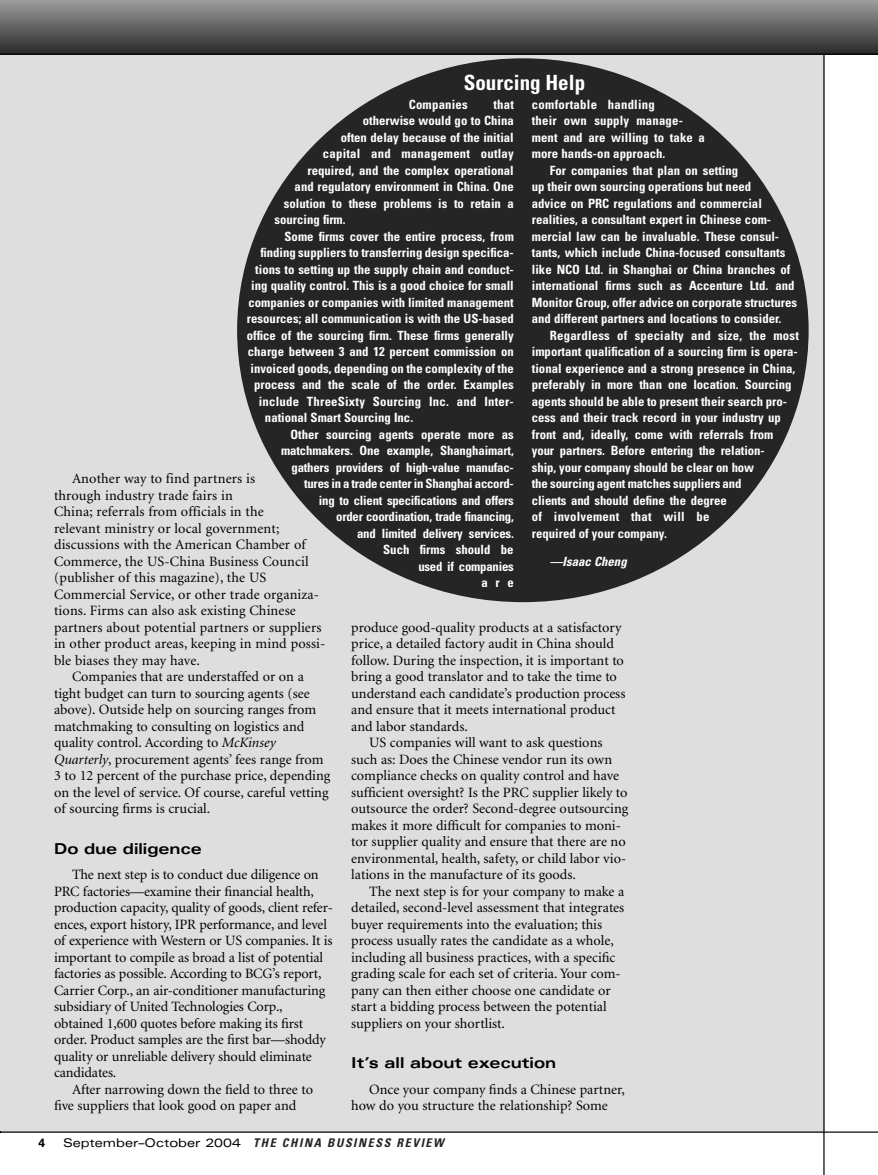
<style>
.page{position:relative;width:878px;height:1175px;background:#fff}
.page>*{position:absolute;margin:0;border:0;box-sizing:border-box;transform-origin:0 0}
.t1{font:700 condensed 21px "Univers";color:#fff}
.t2{font:700 expanded 15px "Univers";color:#000}
.t3{font:14.25px/16.5px "Minion";color:#000}
.t4{font:700 condensed 12.75px/16.5px "Univers";color:#fff}
.t5{font:700 condensed 12.75px "Univers";letter-spacing:-.02em;color:#fff}
.t6{font:700 condensed 12.75px "Univers";letter-spacing:.02em;color:#fff}
.t7{font:italic 700 condensed 12.75px "Univers";color:#fff}
.t8{font:italic 700 condensed 12px "Univers";letter-spacing:.135em;color:#252525}
.t9{font:700 12px "Univers";color:#000}
.s1{font-style:italic}
.s2{font-weight:400;font-style:normal;font-stretch:expanded;color:#000}
</style>
<div class="page">
<div style="left:0;top:46px;width:824px;height:1086px;background:#dedede"></div>
<hr style="left:823px;top:0;width:1px;height:1174px;background:#000">
<div style="left:237px;top:58px;width:571px;height:544px;background:#252525;border-radius:50%"></div>
<hr style="left:0;top:1131px;width:878px;height:1px;background:#000">
<div style="left:0;top:0;width:878px;height:54px;background:linear-gradient(to bottom,#9c9c9c,#2c2c2c)"></div>
<hr style="left:0;top:53px;width:878px;height:2px;background:#000">
<h1 class="t1" style="left:464px;top:75px;width:123px">Sourcing Help</h1>
<p class="t6" style="left:408px;top:99px;width:61px">Companies</p>
<p class="t4" style="left:493px;top:97px;width:22px">that</p>
<p class="t4" style="left:363px;top:113px;width:152px">otherwise would go to China</p>
<p class="t4" style="left:341px;top:130px;width:174px">often delay because of the initial</p>
<p class="t6" style="left:323px;top:149px;width:192px">capital and management outlay</p>
<p class="t4" style="left:307px;top:163px;width:208px">required, and the complex operational</p>
<p class="t4" style="left:294px;top:179px;width:221px">and regulatory environment in China. One</p>
<p class="t4" style="left:284px;top:196px;width:231px">solution to these problems is to retain a</p>
<p class="t4" style="left:274px;top:212px;width:73px">sourcing firm.</p>
<p class="t4" style="left:284px;top:229px;width:231px">Some firms cover the entire process, from</p>
<p class="t4" style="left:260px;top:245px;width:255px">finding suppliers to transferring design specifica-</p>
<p class="t4" style="left:255px;top:262px;width:260px">tions to setting up the supply chain and conduct-</p>
<p class="t4" style="left:251px;top:278px;width:264px">ing quality control. This is a good choice for small</p>
<p class="t4" style="left:248px;top:295px;width:267px">companies or companies with limited management</p>
<p class="t4" style="left:247px;top:311px;width:268px">resources; all communication is with the US-based</p>
<p class="t4" style="left:247px;top:328px;width:268px">office of the sourcing firm. These firms generally</p>
<p class="t4" style="left:248px;top:344px;width:267px">charge between 3 and 12 percent commission on</p>
<p class="t4" style="left:250px;top:361px;width:265px">invoiced goods, depending on the complexity of the</p>
<p class="t4" style="left:254px;top:377px;width:261px">process and the scale of the order. Examples</p>
<p class="t6" style="left:259px;top:396px;width:257px">include ThreeSixty Sourcing Inc. and Inter-</p>
<p class="t4" style="left:265px;top:410px;width:150px">national Smart Sourcing Inc.</p>
<p class="t4" style="left:290px;top:427px;width:225px">Other sourcing agents operate more as</p>
<p class="t4" style="left:281px;top:443px;width:234px">matchmakers. One example, Shanghaimart,</p>
<p class="t4" style="left:291px;top:460px;width:224px">gathers providers of high-value manufac-</p>
<p class="t5" style="left:304px;top:479px;width:211px">tures in a trade center in Shanghai accord-</p>
<p class="t5" style="left:319px;top:495px;width:196px">ing to client specifications and offers</p>
<p class="t5" style="left:336px;top:512px;width:179px">order coordination, trade financing,</p>
<p class="t5" style="left:357px;top:528px;width:158px">and limited delivery services.</p>
<p class="t4" style="left:383px;top:542px;width:132px">Such firms should be</p>
<p class="t4" style="left:418px;top:559px;width:97px">used if companies</p>
<p class="t4" style="left:481px;top:575px;width:34px">are</p>
<p class="t4" style="left:532px;top:97px;width:174px">comfortable handling<br>their own supply manage&shy;ment and are willing to take a more hands-on approach.</p>
<p class="t4" style="left:532px;top:163px;width:267px;text-indent:18px">For companies that plan on setting<br>up their own sourcing operations but need<br>advice on PRC regulations and commercial realities, a consultant expert in Chinese com&shy;mercial law can be invaluable. These consul&shy;tants, which include China-focused consultants like NCO Ltd. in Shanghai or China branches of international firms such as Accenture Ltd. and Monitor Group, offer advice on corporate structures and different partners and locations to consider.</p>
<p class="t4" style="left:532px;top:328px;width:268px;text-indent:18px">Regardless of specialty and size, the most important qualification of a sourcing firm is opera&shy;tional experience and a strong presence in China, preferably in more than one location. Sourcing agents should be able to present their search pro&shy;cess and their track record in your industry up front and, ideally, come with referrals from<br>your partners. Before entering the relation-<br>ship, your company should be clear on how<br>the sourcing agent matches suppliers and<br>clients and should define the degree<br>of involvement that will be<br>required of your company.</p>
<p class="t7" style="left:550px;top:557px;width:78px">—Isaac Cheng</p>
<p class="t3" style="left:72px;top:471px;width:184px">Another way to find partners is</p>
<p class="t3" style="left:54px;top:488px;width:180px">through industry trade fairs in</p>
<p class="t3" style="left:54px;top:504px;width:211px">China; referrals from officials in the</p>
<p class="t3" style="left:54px;top:521px;width:227px">relevant ministry or local government;</p>
<p class="t3" style="left:54px;top:537px;width:253px">discussions with the American Chamber of</p>
<p class="t3" style="left:54px;top:554px;width:256px">Commerce, the US-China Business Council</p>
<p class="t3" style="left:54px;top:570px;width:214px">(publisher of this magazine), the US</p>
<p class="t3" style="left:54px;top:587px;width:266px">Commercial Service, or other trade organiza-</p>
<p class="t3" style="left:54px;top:603px;width:243px">tions. Firms can also ask existing Chinese</p>
<p class="t3" style="left:54px;top:620px;width:269px">partners about potential partners or suppliers</p>
<p class="t3" style="left:54px;top:636px;width:273px">in other product areas, keeping in mind possi-</p>
<p class="t3" style="left:54px;top:653px;width:147px">ble biases they may have.</p>
<p class="t3" style="left:72px;top:669px;width:233px">Companies that are understaffed or on a</p>
<p class="t3" style="left:54px;top:686px;width:257px">tight budget can turn to sourcing agents (see</p>
<p class="t3" style="left:54px;top:702px;width:264px">above). Outside help on sourcing ranges from</p>
<p class="t3" style="left:54px;top:719px;width:252px">matchmaking to consulting on logistics and</p>
<p class="t3" style="left:54px;top:735px;width:223px">quality control. According to <span class="s1">McKinsey</span></p>
<p class="t3" style="left:54px;top:752px;width:271px"><span class="s1">Quarterly</span>, procurement agents’ fees range from</p>
<p class="t3" style="left:54px;top:768px;width:278px">3 to 12 percent of the purchase price, depending</p>
<p class="t3" style="left:54px;top:785px;width:276px">on the level of service. Of course, careful vetting</p>
<p class="t3" style="left:54px;top:801px;width:158px">of sourcing firms is crucial.</p>
<p class="t2" style="left:54px;top:843px;width:149px">Do due diligence</p>
<p class="t3" style="left:54px;top:867px;width:280px;text-indent:18px">The next step is to conduct due diligence on PRC factories—examine their financial health, production capacity, quality of goods, client refer&shy;ences, export history, IPR performance, and level of experience with Western or US companies. It is important to compile as broad a list of potential factories as possible. According to BCG’s report, Carrier Corp., an air-conditioner manufacturing subsidiary of United Technologies Corp., obtained 1,600 quotes before making its first order. Product samples are the first bar—shoddy quality or unreliable delivery should eliminate candidates.</p>
<p class="t3" style="left:54px;top:1082px;width:260px;text-indent:18px">After narrowing down the field to three to five suppliers that look good on paper and</p>
<p class="t3" style="left:351px;top:620px;width:272px">produce good-quality products at a satisfactory</p>
<p class="t3" style="left:351px;top:636px;width:264px">price, a detailed factory audit in China should</p>
<p class="t3" style="left:351px;top:653px;width:274px">follow. During the inspection, it is important to</p>
<p class="t3" style="left:351px;top:669px;width:267px">bring a good translator and to take the time to</p>
<p class="t3" style="left:351px;top:686px;width:276px">understand each candidate’s production process</p>
<p class="t3" style="left:351px;top:702px;width:266px">and ensure that it meets international product</p>
<p class="t3" style="left:351px;top:719px;width:118px">and labor standards.</p>
<p class="t3" style="left:369px;top:735px;width:235px">US companies will want to ask questions</p>
<p class="t3" style="left:351px;top:752px;width:262px">such as: Does the Chinese vendor run its own</p>
<p class="t3" style="left:351px;top:768px;width:269px">compliance checks on quality control and have</p>
<p class="t3" style="left:351px;top:785px;width:278px">sufficient oversight? Is the PRC supplier likely to</p>
<p class="t3" style="left:351px;top:801px;width:278px">outsource the order? Second-degree outsourcing</p>
<p class="t3" style="left:351px;top:818px;width:271px">makes it more difficult for companies to moni-</p>
<p class="t3" style="left:351px;top:834px;width:276px">tor supplier quality and ensure that there are no</p>
<p class="t3" style="left:351px;top:851px;width:276px">environmental, health, safety, or child labor vio-</p>
<p class="t3" style="left:351px;top:867px;width:226px">lations in the manufacture of its goods.</p>
<p class="t3" style="left:369px;top:884px;width:257px">The next step is for your company to make a</p>
<p class="t3" style="left:351px;top:900px;width:274px">detailed, second-level assessment that integrates</p>
<p class="t3" style="left:351px;top:917px;width:252px">buyer requirements into the evaluation; this</p>
<p class="t3" style="left:351px;top:933px;width:264px">process usually rates the candidate as a whole,</p>
<p class="t3" style="left:351px;top:950px;width:266px">including all business practices, with a specific</p>
<p class="t3" style="left:351px;top:966px;width:271px">grading scale for each set of criteria. Your com-</p>
<p class="t3" style="left:351px;top:983px;width:261px">pany can then either choose one candidate or</p>
<p class="t3" style="left:351px;top:999px;width:257px">start a bidding process between the potential</p>
<p class="t3" style="left:351px;top:1016px;width:155px">suppliers on your shortlist.</p>
<p class="t2" style="left:351px;top:1057px;width:206px">It’s all about execution</p>
<p class="t3" style="left:351px;top:1082px;width:275px;text-indent:18px">Once your company finds a Chinese partner, how do you structure the relationship? Some</p>
<p class="t9" style="left:38px;top:1138px;width:8px">4</p>
<p class="t8" style="left:63px;top:1138px;width:382px"><span class="s2">September–October 2004</span> THE CHINA BUSINESS REVIEW</p>
</div>
